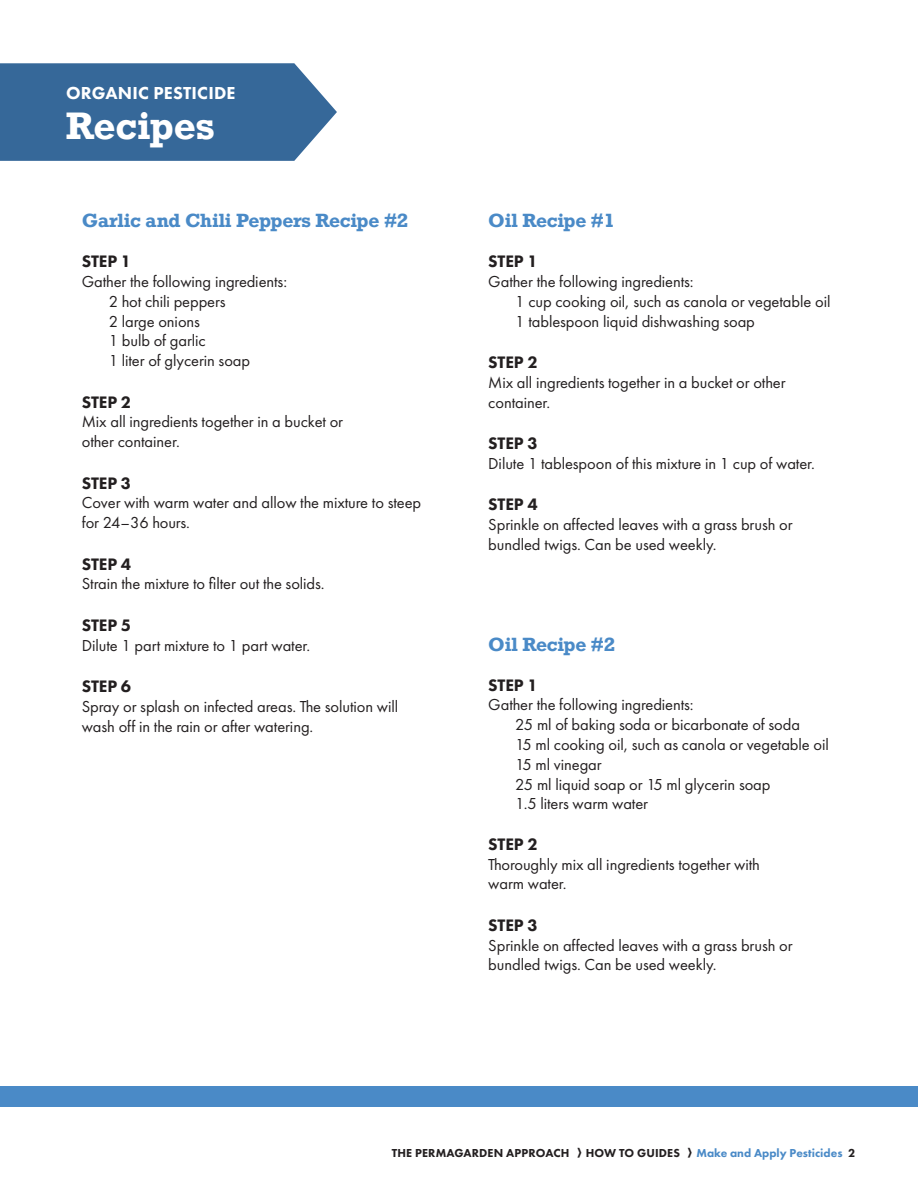
<style>
.page{position:relative;width:918px;height:1188px;background:#fff}
.page>*{position:absolute;margin:0;border:0;box-sizing:border-box;transform-origin:0 0}
.Heading_1{font:700 36px "Rockwell";color:#fff}
.t1{font:700 18px "Rockwell";letter-spacing:-.01em;color:#4a8ac7}
.Heading_1-2{font:800 18px "Futura PT";letter-spacing:.01em;color:#fff}
.t2{font:800 17.25px "Futura PT";letter-spacing:-.01em;color:#231f20}
.Body{font:16.5px/19.8px "Futura PT";letter-spacing:-.005em;color:#231f20}
.t3{font:800 12px "Futura PT";letter-spacing:.01em;color:#231f20}
.t4{font:800 12px "Futura PT";color:#4a8ac7}
.s1{color:#231f20}
</style>
<div class="page">
<svg style="left:0;top:63px;width:337px;height:98px;background:#43729f"></svg>
<div style="left:0;top:1087px;width:918px;height:20px;background:#4a8ac7"></div>
<p class="Heading_1-2" style="left:66px;top:82px;width:171px">ORGANIC PESTICIDE</p>
<p class="Heading_1" style="left:66px;top:102px;width:150px">Recipes</p>
<h3 class="t1" style="left:82px;top:209px;width:328px">Garlic and Chili Peppers Recipe #2</h3>
<h2 class="t2" style="left:82px;top:251px;width:51px">STEP 1</h2>
<p class="Body" style="left:82px;top:272px;width:207px">Gather the following ingredients:</p>
<p class="Body" style="left:109px;top:291px;width:118px">2 hot chili peppers</p>
<p class="Body" style="left:109px;top:311px;width:93px">2 large onions</p>
<p class="Body" style="left:109px;top:331px;width:99px">1 bulb of garlic</p>
<p class="Body" style="left:109px;top:351px;width:143px">1 liter of glycerin soap</p>
<h2 class="t2" style="left:82px;top:391px;width:51px">STEP 2</h2>
<p class="Body" style="left:82px;top:412px;width:263px">Mix all ingredients together in a bucket or other container.</p>
<h2 class="t2" style="left:82px;top:472px;width:51px">STEP 3</h2>
<p class="Body" style="left:82px;top:493px;width:341px">Cover with warm water and allow the mixture to steep for 24–36 hours.</p>
<h2 class="t2" style="left:82px;top:553px;width:51px">STEP 4</h2>
<p class="Body" style="left:82px;top:574px;width:244px">Strain the mixture to filter out the solids.</p>
<h2 class="t2" style="left:82px;top:614px;width:51px">STEP 5</h2>
<p class="Body" style="left:82px;top:635px;width:230px">Dilute 1 part mixture to 1 part water.</p>
<h2 class="t2" style="left:82px;top:675px;width:51px">STEP 6</h2>
<p class="Body" style="left:82px;top:696px;width:318px">Spray or splash on infected areas. The solution will wash off in the rain or after watering.</p>
<h3 class="t1" style="left:488px;top:209px;width:128px">Oil Recipe #1</h3>
<h2 class="t2" style="left:488px;top:251px;width:51px">STEP 1</h2>
<p class="Body" style="left:488px;top:272px;width:207px">Gather the following ingredients:</p>
<p class="Body" style="left:515px;top:291px;width:317px">1 cup cooking oil, such as canola or vegetable oil</p>
<p class="Body" style="left:515px;top:311px;width:241px">1 tablespoon liquid dishwashing soap</p>
<h2 class="t2" style="left:488px;top:351px;width:51px">STEP 2</h2>
<p class="Body" style="left:488px;top:372px;width:299px">Mix all ingredients together in a bucket or other container.</p>
<h2 class="t2" style="left:488px;top:432px;width:51px">STEP 3</h2>
<p class="Body" style="left:488px;top:453px;width:328px">Dilute 1 tablespoon of this mixture in 1 cup of water.</p>
<h2 class="t2" style="left:488px;top:494px;width:51px">STEP 4</h2>
<p class="Body" style="left:488px;top:515px;width:306px">Sprinkle on affected leaves with a grass brush or bundled twigs. Can be used weekly.</p>
<h3 class="t1" style="left:488px;top:633px;width:128px">Oil Recipe #2</h3>
<h2 class="t2" style="left:488px;top:674px;width:51px">STEP 1</h2>
<p class="Body" style="left:488px;top:695px;width:207px">Gather the following ingredients:</p>
<p class="Body" style="left:515px;top:715px;width:286px">25 ml of baking soda or bicarbonate of soda</p>
<p class="Body" style="left:515px;top:735px;width:315px">15 ml cooking oil, such as canola or vegetable oil</p>
<p class="Body" style="left:515px;top:754px;width:88px">15 ml vinegar</p>
<p class="Body" style="left:515px;top:774px;width:257px">25 ml liquid soap or 15 ml glycerin soap</p>
<p class="Body" style="left:515px;top:794px;width:134px">1.5 liters warm water</p>
<h2 class="t2" style="left:488px;top:833px;width:51px">STEP 2</h2>
<p class="Body" style="left:488px;top:854px;width:273px">Thoroughly mix all ingredients together with warm water.</p>
<h2 class="t2" style="left:488px;top:914px;width:51px">STEP 3</h2>
<p class="Body" style="left:488px;top:935px;width:306px">Sprinkle on affected leaves with a grass brush or bundled twigs. Can be used weekly.</p>
<p class="t3" style="left:392px;top:1146px;width:179px">THE PERMAGARDEN APPROACH</p>
<p class="t3" style="left:586px;top:1146px;width:96px">HOW TO GUIDES</p>
<p class="t4" style="left:696px;top:1146px;width:160px">Make and Apply Pesticides <span class="s1">2</span></p>
</div>
